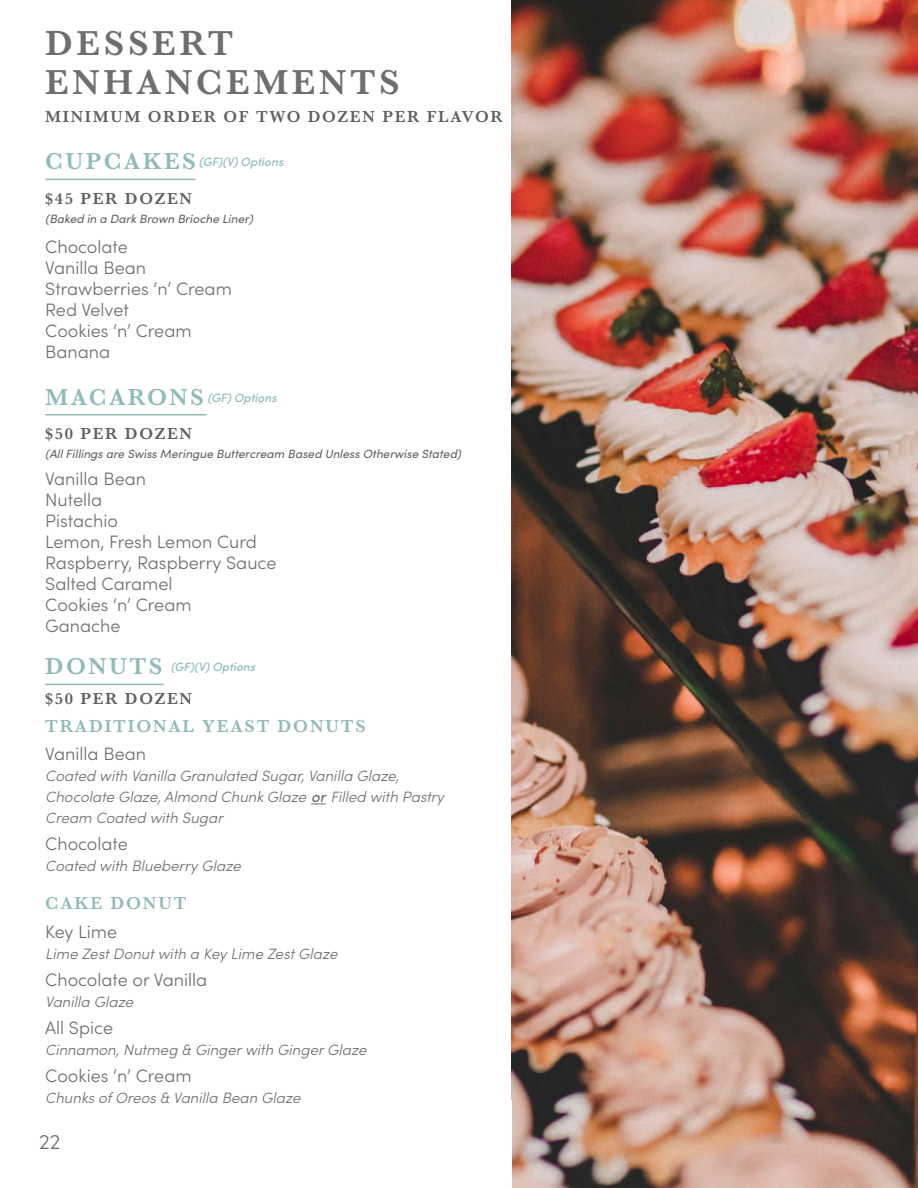
<style>
.page{position:relative;width:918px;height:1188px;background:#fff}
.page>*{position:absolute;margin:0;border:0;box-sizing:border-box;transform-origin:0 0}
.t1{font:600 36px/39px "Baskerville";letter-spacing:.1em;color:#6d6e71}
.t2{font:300 21px "Sofia Pro";color:#6d6e71}
.t3{font:300 18px/21px "Sofia Pro";color:#6d6e71}
.t4{font:600 18px "Baskerville";letter-spacing:.1em;color:#90bbb6}
.t5{font:600 16.5px "Baskerville";letter-spacing:.1em;color:#5f6062}
.t6{font:italic 300 15px/21px "Sofia Pro";color:#6d6e71}
.t7{font:italic 12px "Sofia Pro";color:#5f6062}
.t8{font:italic 500 12px "Sofia Pro";color:#90bbb6}
.s1{font-family:"Baskerville";font-weight:600;font-style:normal;font-size:24px}
.s2{font-weight:500}
</style>
<div class="page">
<img style="left:511px;top:0;width:407px;height:1188px">
<hr style="left:45px;top:179px;width:150px;height:1px;background:#90bbb6">
<hr style="left:45px;top:414px;width:161px;height:2px;background:#90bbb6">
<hr style="left:45px;top:684px;width:119px;height:1px;background:#90bbb6">
<svg style="left:311px;top:804px;width:15px;height:1px"></svg>
<h1 class="t1" style="left:45px;top:23px;width:356px">DESSERT<br>ENHANCEMENTS</h1>
<p class="t5" style="left:45px;top:105px;width:459px">MINIMUM ORDER OF TWO DOZEN PER FLAVOR</p>
<p class="t8" style="left:45px;top:153px;width:240px"><span class="s1">CUPCAKES</span> (GF)(V) Options</p>
<p class="t5" style="left:45px;top:187px;width:148px">$45 PER DOZEN</p>
<p class="t3" style="left:45px;top:235px;width:188px">Chocolate<br>Vanilla Bean<br>Strawberries ‘n’ Cream<br>Red Velvet<br>Cookies ‘n’ Cream<br>Banana</p>
<p class="t8" style="left:45px;top:389px;width:233px"><span class="s1">MACARONS</span> (GF) Options</p>
<p class="t7" style="left:45px;top:210px;width:209px">(Baked in a Dark Brown Brioche Liner)</p>
<p class="t5" style="left:45px;top:422px;width:148px">$50 PER DOZEN</p>
<p class="t3" style="left:45px;top:467px;width:233px">Vanilla Bean<br>Nutella<br>Pistachio<br>Lemon, Fresh Lemon Curd<br>Raspberry, Raspberry Sauce<br>Salted Caramel<br>Cookies ‘n’ Cream<br>Ganache</p>
<p class="t8" style="left:45px;top:658px;width:211px"><span class="s1">DONUTS</span> (GF)(V) Options</p>
<p class="t5" style="left:45px;top:688px;width:148px">$50 PER DOZEN</p>
<p class="t7" style="left:45px;top:445px;width:417px">(All Fillings are Swiss Meringue Buttercream Based Unless Otherwise Stated)</p>
<p class="t4" style="left:45px;top:714px;width:322px">TRADITIONAL YEAST DONUTS</p>
<p class="t3" style="left:45px;top:743px;width:102px">Vanilla Bean</p>
<p class="t6" style="left:45px;top:765px;width:400px">Coated with Vanilla Granulated Sugar, Vanilla Glaze,<br>Chocolate Glaze, Almond Chunk Glaze <span class="s2">or</span> Filled with Pastry<br>Cream Coated with Sugar</p>
<p class="t3" style="left:45px;top:833px;width:84px">Chocolate</p>
<p class="t6" style="left:45px;top:855px;width:197px">Coated with Blueberry Glaze</p>
<p class="t4" style="left:45px;top:890px;width:143px">CAKE DONUT</p>
<p class="t3" style="left:45px;top:920px;width:73px">Key Lime</p>
<p class="t6" style="left:45px;top:943px;width:294px">Lime Zest Donut with a Key Lime Zest Glaze</p>
<p class="t3" style="left:45px;top:968px;width:163px">Chocolate or Vanilla</p>
<p class="t6" style="left:45px;top:991px;width:89px">Vanilla Glaze</p>
<p class="t3" style="left:45px;top:1016px;width:69px">All Spice</p>
<p class="t6" style="left:45px;top:1039px;width:323px">Cinnamon, Nutmeg &amp; Ginger with Ginger Glaze</p>
<p class="t3" style="left:45px;top:1064px;width:148px">Cookies ‘n’ Cream</p>
<p class="t6" style="left:45px;top:1087px;width:257px">Chunks of Oreos &amp; Vanilla Bean Glaze</p>
<h2 class="t2" style="left:39px;top:1127px;width:23px">22</h2>
</div>
